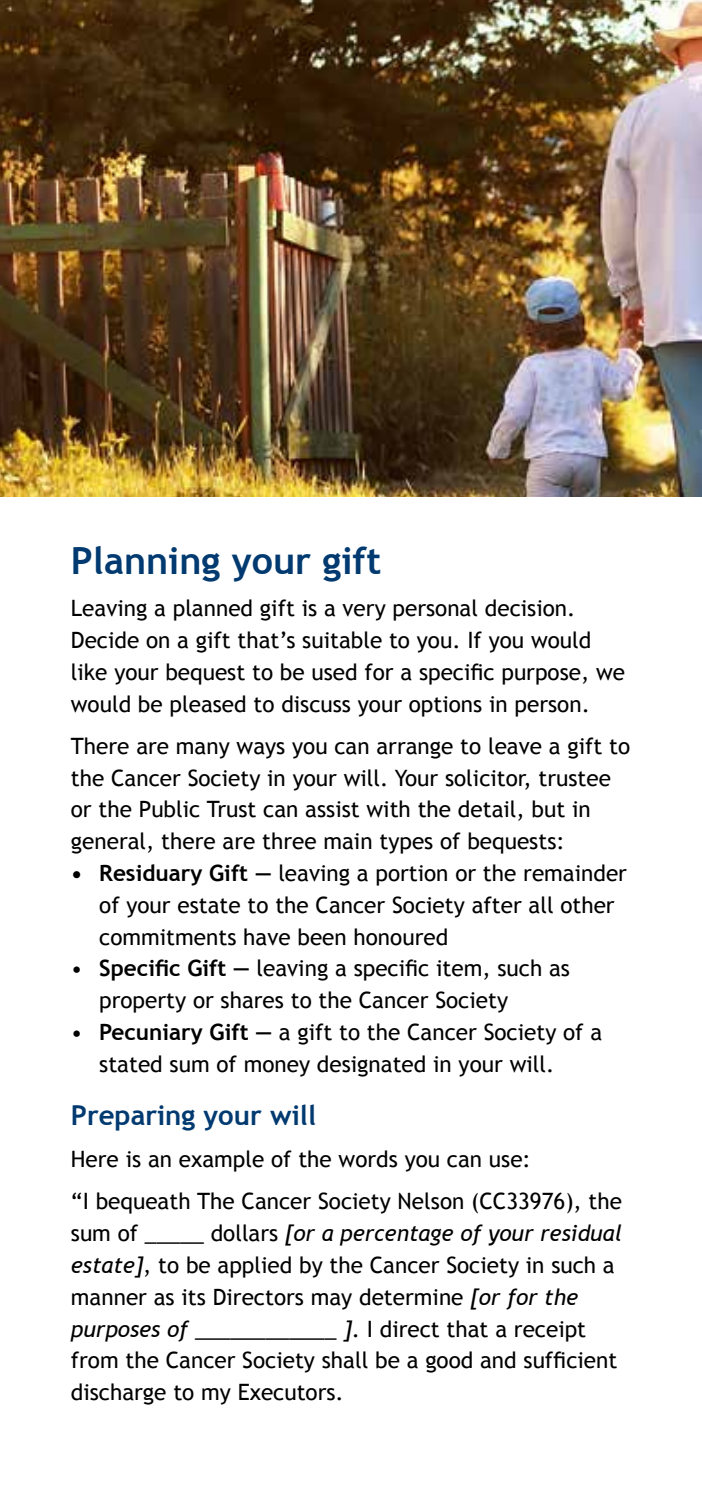
<style>
.page{position:relative;width:702px;height:1489px;background:#fff}
.page>*{position:absolute;margin:0;border:0;box-sizing:border-box;transform-origin:0 0}
.t1{font:700 37.5px "Trebuchet MS";color:#003a70}
.t2{font:700 27.5px "Trebuchet MS";color:#003a70}
.t3{font:22.5px/31.8px "Trebuchet MS";color:#000}
.s1{font-weight:700}
.s2{font-style:italic}
</style>
<div class="page">
<img style="left:0;top:0;width:702px;height:496px">
<h1 class="t1" style="left:71px;top:543px;width:312px">Planning your gift</h1>
<p class="t3" style="left:71px;top:592px;width:555px">Leaving a planned gift is a very personal decision.<br>Decide on a gift that’s suitable to you. If you would like your bequest to be used for a specific purpose, we would be pleased to discuss your options in person.</p>
<p class="t3" style="left:71px;top:730px;width:560px">There are many ways you can arrange to leave a gift to the Cancer Society in your will. Your solicitor, trustee or the Public Trust can assist with the detail, but in general, there are three main types of bequests:</p>
<p class="t3" style="left:99px;top:857px;width:529px;text-indent:-28px"><span class="s1">• Residuary Gift —</span> leaving a portion or the remainder of your estate to the Cancer Society after all other commitments have been honoured</p>
<p class="t3" style="left:99px;top:954px;width:472px;text-indent:-28px">• <span class="s1">Specific Gift —</span> leaving a specific item, such as property or shares to the Cancer Society</p>
<p class="t3" style="left:99px;top:1017px;width:504px;text-indent:-28px">• <span class="s1">Pecuniary Gift —</span> a gift to the Cancer Society of a stated sum of money designated in your will.</p>
<p class="t2" style="left:71px;top:1102px;width:247px">Preparing your will</p>
<p class="t3" style="left:71px;top:1138px;width:552px;line-height:42.5px">Here is an example of the words you can use:<br>“I bequeath The Cancer Society Nelson (CC33976), the</p>
<p class="t3" style="left:71px;top:1217px;width:552px">sum of _____ dollars <span class="s2">[or a percentage of your residual estate]</span>, to be applied by the Cancer Society in such a manner as its Directors may determine <span class="s2">[or for the purposes of ____________ ]</span>. I direct that a receipt from the Cancer Society shall be a good and sufficient discharge to my Executors.</p>
</div>
